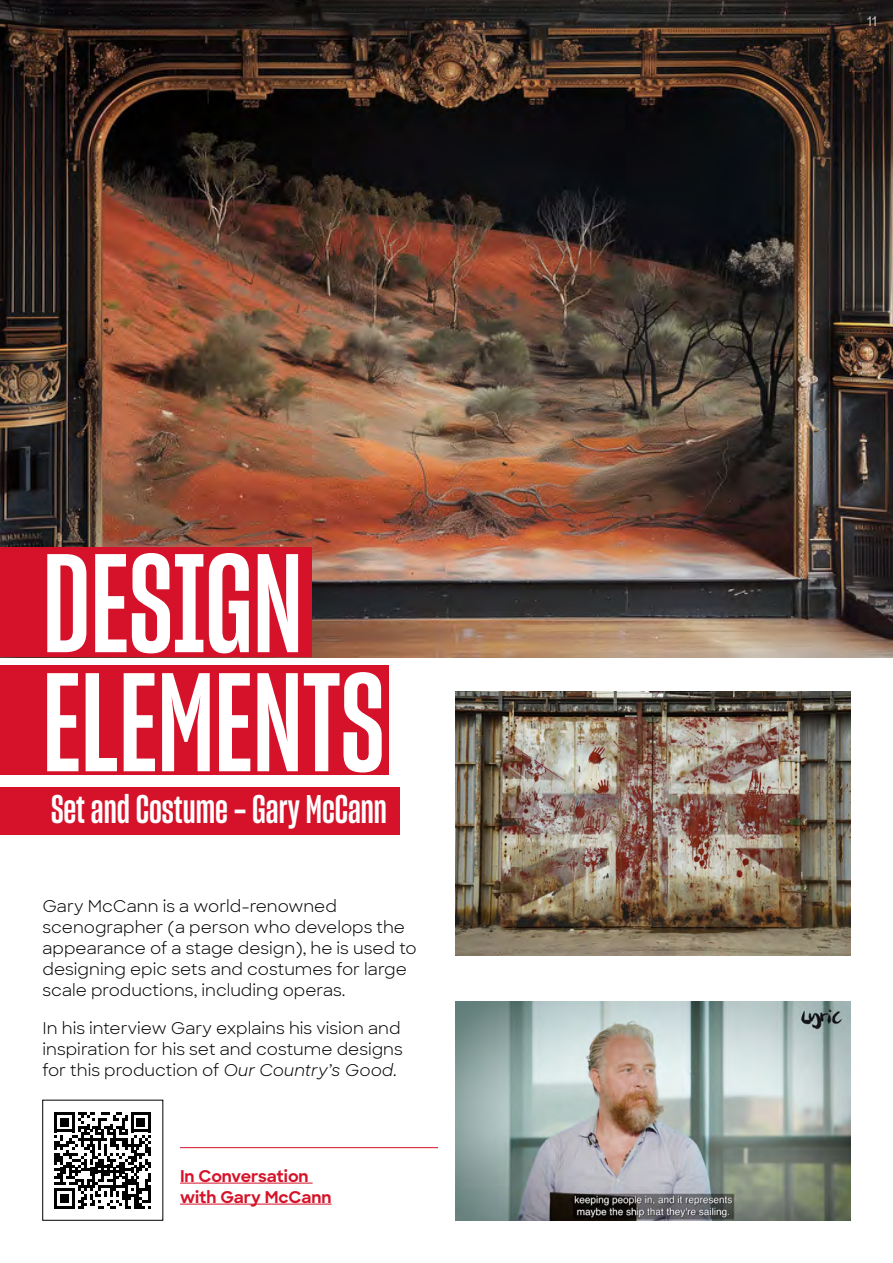
<style>
.page{position:relative;width:893px;height:1263px;background:#fff}
.page>*{position:absolute;margin:0;border:0;box-sizing:border-box;transform-origin:0 0}
.t1{font:136.8px/119.1px "Sharp Grotesk Sm Bold 12";color:#fff}
.t2{font:39px "Sharp Grotesk Sm Bold 12";color:#fff}
.t3{font:16.5px/21px "Sharp Sans";color:#000}
.t4{font:700 16.5px/21px "Sharp Sans";color:#d51229}
.t5{font:13.5px "Sharp Sans";color:#fff}
.s1{font-style:italic}
</style>
<div class="page">
<img style="left:0;top:0;width:893px;height:657px">
<div style="left:0;top:788px;width:400px;height:47px;background:#d51229"></div>
<div style="left:0;top:547px;width:311px;height:109px;background:#d51229"></div>
<div style="left:0;top:665px;width:388px;height:109px;background:#d51229"></div>
<hr style="left:180px;top:1147px;width:258px;height:1px;background:#d51229">
<hr style="left:180px;top:1183px;width:133px;height:1px;background:#d51229">
<hr style="left:180px;top:1204px;width:152px;height:1px;background:#d51229">
<img style="left:455px;top:691px;width:395px;height:264px">
<svg style="left:54px;top:1112px;width:97px;height:96px"></svg>
<img style="left:455px;top:1001px;width:395px;height:219px">
<h1 class="t1" style="left:43px;top:541px;width:344px">DESIGN<br>ELEMENTS</h1>
<h2 class="t2" style="left:51px;top:785px;width:337px">Set and Costume – Gary McCann</h2>
<p class="t3" style="left:43px;top:894px;width:376px">Gary McCann is a world-renowned scenographer (a person who develops the appearance of a stage design), he is used to designing epic sets and costumes for large scale productions, including operas.</p>
<p class="t3" style="left:43px;top:1016px;width:362px">In his interview Gary explains his vision and inspiration for his set and costume designs for this production of <span class="s1">Our Country’s Good.</span></p>
<p class="t4" style="left:180px;top:1165px;width:153px">In Conversation with Gary McCann</p>
<p class="t5" style="left:866px;top:11px;width:12px">11</p>
</div>
